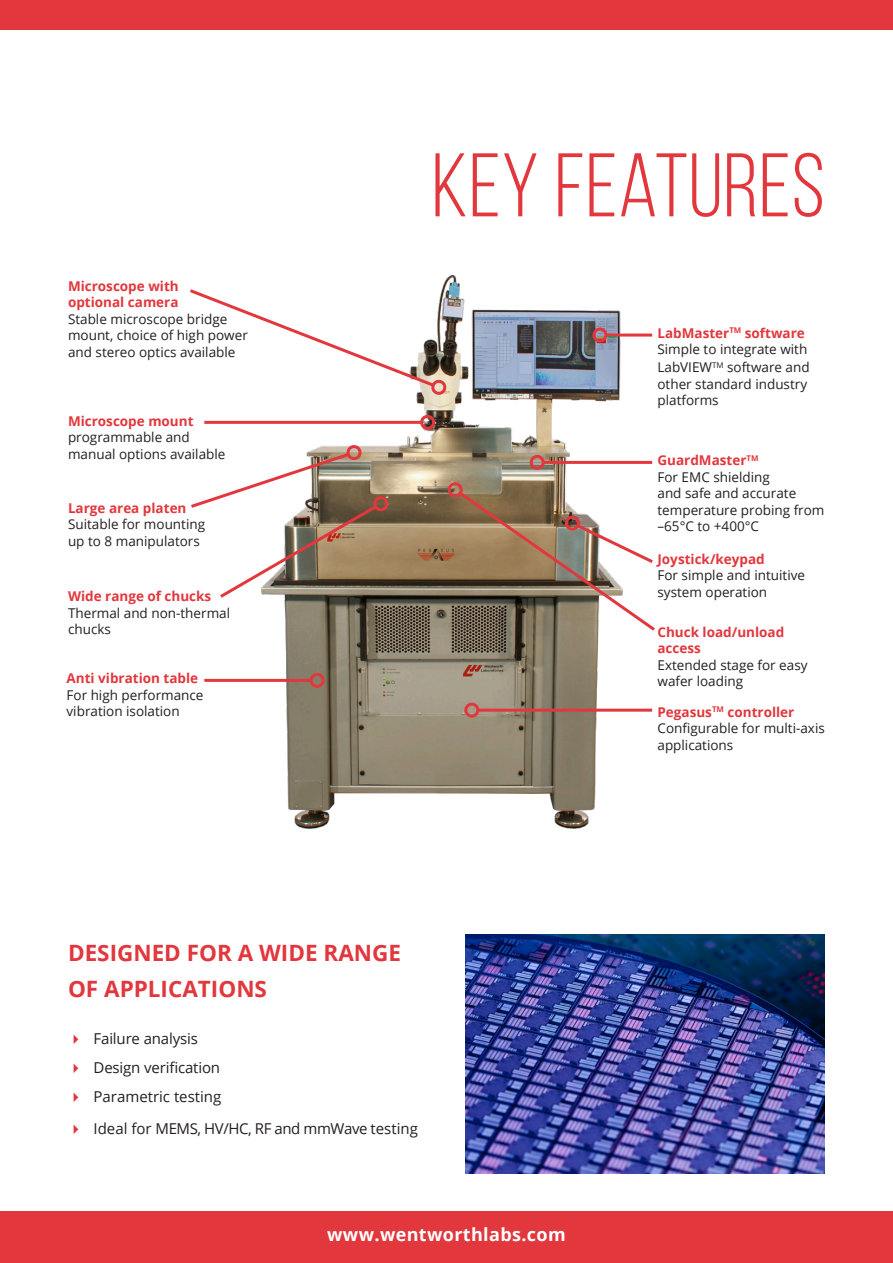
<style>
.page{position:relative;width:893px;height:1263px;background:#fff}
.page>*{position:absolute;margin:0;border:0;box-sizing:border-box;transform-origin:0 0}
.t1{font:90px "Bebas Neue";letter-spacing:.01em;color:#e1373d}
.t2{font:700 22.5px/36px "Open Sans";color:#e1373d}
.t3{font:700 18px "Open Sans";letter-spacing:.02em;color:#fff}
.t4{font:15px "Open Sans";letter-spacing:-.01em;color:#231f20}
.t5{font:15px "Open Sans";letter-spacing:-.03em;color:#231f20}
.t6{font:13.5px/16.5px "Open Sans";color:#231f20}
.t7{font:700 13.5px "Open Sans";color:#e1373d}
.s1{font-weight:700;color:#e1373d}
</style>
<div class="page">
<img style="left:246px;top:274px;width:390px;height:555px">
<div style="left:0;top:1212px;width:893px;height:51px;background:#e1373d"></div>
<div style="left:0;top:0;width:893px;height:29px;background:#e1373d"></div>
<img style="left:466px;top:935px;width:359px;height:238px">
<hr style="left:606px;top:334px;width:46px;height:3px;background:#e1373d">
<div style="left:592px;top:328px;width:15px;height:15px;border:3px solid #e1373d;border-radius:50%"></div>
<hr style="left:543px;top:461px;width:109px;height:3px;background:#e1373d">
<div style="left:530px;top:455px;width:15px;height:15px;border:3px solid #e1373d;border-radius:50%"></div>
<svg style="left:190px;top:287px;width:258px;height:109px"></svg>
<hr style="left:204px;top:679px;width:107px;height:3px;background:#e1373d">
<div style="left:310px;top:673px;width:15px;height:15px;border:3px solid #e1373d;border-radius:50%"></div>
<img style="left:445px;top:482px;width:210px;height:152px">
<hr style="left:478px;top:709px;width:174px;height:3px;background:#e1373d">
<div style="left:464px;top:703px;width:15px;height:15px;border:3px solid #e1373d;border-radius:50%"></div>
<hr style="left:204px;top:421px;width:218px;height:3px;background:#e1373d">
<div style="left:420px;top:415px;width:15px;height:15px;border:3px solid #e1373d;border-radius:50%"></div>
<svg style="left:191px;top:444px;width:201px;height:156px"></svg>
<p class="t6" style="left:68px;top:277px;width:181px"><span class="s1">Microscope with<br>optional camera<br></span>Stable microscope bridge mount, choice of high power and stereo optics available</p>
<p class="t6" style="left:68px;top:412px;width:159px"><span class="s1">Microscope mount </span>programmable and manual options available</p>
<p class="t6" style="left:68px;top:499px;width:139px"><span class="s1">Large area platen<br></span>Suitable for mounting up to 8 manipulators</p>
<p class="t1" style="left:432px;top:137px;width:395px">KEY FEATURES</p>
<p class="t6" style="left:657px;top:324px;width:151px"><span class="s1">LabMaster</span><sup>TM</sup> <span class="s1">software<br></span>Simple to integrate with</p>
<p class="t6" style="left:657px;top:359px;width:154px">LabVIEW<sup>TM</sup> software and other standard industry platforms</p>
<p class="t6" style="left:657px;top:452px;width:169px"><span class="s1">GuardMaster</span><sup>TM<br></sup>For EMC shielding<br>and safe and accurate temperature probing from –65°C to +400°C</p>
<p class="t6" style="left:657px;top:550px;width:149px"><span class="s1">Joystick/keypad<br></span>For simple and intuitive</p>
<p class="t7" style="left:68px;top:587px;width:145px">Wide range of chucks</p>
<p class="t6" style="left:657px;top:583px;width:111px">system operation</p>
<p class="t6" style="left:68px;top:604px;width:164px">Thermal and non-thermal chucks</p>
<p class="t6" style="left:67px;top:670px;width:138px"><span class="s1">Anti vibration table<br></span>For high performance vibration isolation</p>
<p class="t6" style="left:657px;top:623px;width:152px"><span class="s1">Chuck load/unload access<br></span>Extended stage for easy wafer loading</p>
<p class="t6" style="left:657px;top:703px;width:169px"><span class="s1">Pegasus</span><sup>TM</sup> <span class="s1">controller<br></span>Configurable for multi-axis applications</p>
<p class="t2" style="left:68px;top:934px;width:334px">DESIGNED FOR A WIDE RANGE<br>OF APPLICATIONS</p>
<p class="t4" style="left:94px;top:1028px;width:106px">Failure analysis</p>
<p class="t4" style="left:94px;top:1057px;width:128px">Design verification</p>
<p class="t4" style="left:94px;top:1086px;width:129px">Parametric testing</p>
<p class="t5" style="left:94px;top:1118px;width:326px">Ideal for MEMS, HV/HC, RF and mmWave testing</p>
<p class="t3" style="left:327px;top:1221px;width:240px">www.wentworthlabs.com</p>
</div>
